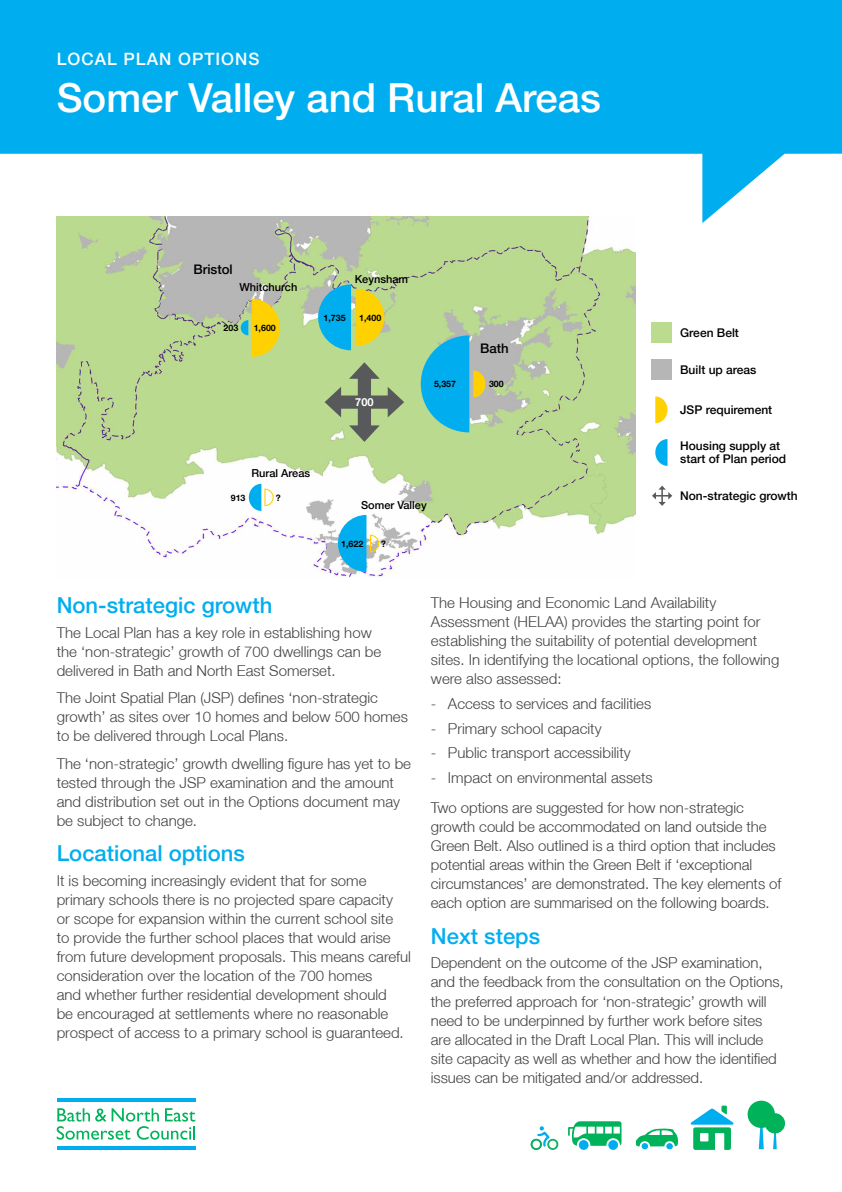
<style>
.page{position:relative;width:842px;height:1192px;background:#fff}
.page>*{position:absolute;margin:0;border:0;box-sizing:border-box;transform-origin:0 0}
.t1{font:500 40px "Helvetica Neue LT";color:#fff}
.t2{font:500 22px "Helvetica Neue LT";color:#00aeef}
.t3{font:500 17px "Helvetica Neue LT";letter-spacing:.06em;color:#fff}
.t4{font:300 15px/19px "Helvetica Neue LT";color:#414042}
.t5{font:500 13.2px "Helvetica Neue LT";color:#000}
.t6{font:500 12px/13px "Helvetica Neue LT";color:#000}
.t7{font:500 11px "Helvetica Neue LT";color:#000}
.t8{font:700 11px "Helvetica Neue LT";color:#fff}
.t9{font:700 8.8px "Helvetica Neue LT";color:#000}
</style>
<div class="page">
<svg style="left:0;top:0;width:842px;height:223px;fill:#00aeef"></svg>
<svg style="left:773px;top:1133px;width:4px;height:16px"></svg>
<div style="left:765px;top:1113px;width:20px;height:20px;background:#00b259;border-radius:50%"></div>
<svg style="left:759px;top:1128px;width:5px;height:21px"></svg>
<div style="left:747px;top:1101px;width:28px;height:27px;background:#00b259;border-radius:50%"></div>
<svg style="left:690px;top:1106px;width:43px;height:44px"></svg>
<div style="left:641px;top:1143px;width:8px;height:7px;background:#00aeef;border-radius:50%"></div>
<div style="left:641px;top:1142px;width:8px;height:8px;border:1px solid #fff;border-radius:50%"></div>
<div style="left:666px;top:1143px;width:7px;height:7px;background:#00aeef;border-radius:50%"></div>
<div style="left:665px;top:1142px;width:9px;height:8px;border:1px solid #fff;border-radius:50%"></div>
<svg style="left:568px;top:1121px;width:53px;height:25px"></svg>
<div style="left:608px;top:1140px;width:10px;height:10px;background:#00aeef;border-radius:50%"></div>
<div style="left:579px;top:1140px;width:10px;height:10px;background:#00aeef;border-radius:50%"></div>
<svg style="left:531px;top:1126px;width:27px;height:24px"></svg>
<div style="left:548px;top:1140px;width:9px;height:9px;border:1px solid #00b259;border-radius:50%"></div>
<div style="left:532px;top:1140px;width:9px;height:9px;border:1px solid #00b259;border-radius:50%"></div>
<svg style="left:636px;top:1129px;width:42px;height:18px"></svg>
<hr style="left:57px;top:1147px;width:138px;height:3px;background:#00aeef">
<hr style="left:57px;top:1098px;width:138px;height:3px;background:#00aeef">
<svg style="left:57px;top:1108px;width:138px;height:32px"></svg>
<img style="left:57px;top:217px;width:579px;height:361px">
<svg style="left:318px;top:284px;width:66px;height:66px;background:#84c28d"></svg>
<svg style="left:249px;top:484px;width:25px;height:27px"></svg>
<svg style="left:338px;top:515px;width:42px;height:57px"></svg>
<svg style="left:421px;top:335px;width:64px;height:97px;background:#4eb9ca"></svg>
<svg style="left:241px;top:299px;width:39px;height:58px;background:#d8ce44"></svg>
<div style="left:358px;top:373px;width:13px;height:58px;background:#58595b"></div>
<svg style="left:349px;top:362px;width:31px;height:17px"></svg>
<svg style="left:349px;top:425px;width:31px;height:17px"></svg>
<div style="left:336px;top:396px;width:57px;height:13px;background:#58595b"></div>
<svg style="left:325px;top:387px;width:16px;height:30px"></svg>
<svg style="left:388px;top:387px;width:16px;height:30px"></svg>
<svg style="left:652px;top:486px;width:20px;height:20px"></svg>
<svg style="left:655px;top:396px;width:12px;height:27px"></svg>
<svg style="left:655px;top:439px;width:12px;height:27px"></svg>
<div style="left:651px;top:323px;width:20px;height:20px;background:#bbdb8f"></div>
<div style="left:651px;top:360px;width:20px;height:20px;background:#b6b6b6"></div>
<p class="t3" style="left:57px;top:49px;width:204px">LOCAL PLAN OPTIONS</p>
<h1 class="t1" style="left:57px;top:73px;width:545px">Somer Valley and Rural Areas</h1>
<p class="t5" style="left:193px;top:261px;width:41px">Bristol</p>
<p class="t7" style="left:239px;top:281px;width:59px">Whitchurch</p>
<p class="t9" style="left:224px;top:322px;width:16px">203</p>
<p class="t9" style="left:254px;top:322px;width:24px">1,600</p>
<p class="t7" style="left:355px;top:272px;width:55px">Keynsham</p>
<p class="t9" style="left:324px;top:312px;width:24px">1,735</p>
<p class="t9" style="left:359px;top:312px;width:24px">1,400</p>
<p class="t8" style="left:355px;top:395px;width:20px">700</p>
<p class="t9" style="left:434px;top:378px;width:24px">5,357</p>
<p class="t7" style="left:251px;top:467px;width:60px">Rural Areas</p>
<p class="t9" style="left:231px;top:492px;width:16px">913</p>
<p class="t9" style="left:276px;top:492px;width:6px">?</p>
<p class="t7" style="left:361px;top:499px;width:67px">Somer Valley</p>
<p class="t9" style="left:341px;top:538px;width:24px">1,622</p>
<p class="t9" style="left:381px;top:538px;width:6px">?</p>
<p class="t5" style="left:480px;top:340px;width:30px">Bath</p>
<p class="t9" style="left:489px;top:378px;width:16px">300</p>
<p class="t6" style="left:680px;top:326px;width:60px">Green Belt</p>
<p class="t6" style="left:680px;top:363px;width:78px">Built up areas</p>
<p class="t6" style="left:680px;top:403px;width:94px">JSP requirement</p>
<p class="t6" style="left:680px;top:439px;width:108px">Housing supply at start of Plan period</p>
<p class="t6" style="left:680px;top:489px;width:119px">Non-strategic growth</p>
<h2 class="t2" style="left:57px;top:592px;width:217px">Non-strategic growth</h2>
<p class="t4" style="left:57px;top:623px;width:326px">The Local Plan has a key role in establishing how the ‘non-strategic’ growth of 700 dwellings can be delivered in Bath and North East Somerset.</p>
<p class="t4" style="left:57px;top:688px;width:353px">The Joint Spatial Plan (JSP) defines ‘non-strategic growth’ as sites over 10 homes and below 500 homes to be delivered through Local Plans.</p>
<p class="t4" style="left:57px;top:754px;width:356px">The ‘non-strategic’ growth dwelling figure has yet to be tested through the JSP examination and the amount and distribution set out in the Options document may be subject to change.</p>
<h2 class="t2" style="left:57px;top:841px;width:190px">Locational options</h2>
<p class="t4" style="left:57px;top:871px;width:356px">It is becoming increasingly evident that for some primary schools there is no projected spare capacity<br>or scope for expansion within the current school site<br>to provide the further school places that would arise from future development proposals. This means careful consideration over the location of the 700 homes<br>and whether further residential development should<br>be encouraged at settlements where no reasonable prospect of access to a primary school is guaranteed.</p>
<p class="t4" style="left:431px;top:593px;width:350px">The Housing and Economic Land Availability Assessment (HELAA) provides the starting point for establishing the suitability of potential development sites. In identifying the locational options, the following were also assessed:</p>
<p class="t4" style="left:431px;top:694px;width:222px">- Access to services and facilities</p>
<p class="t4" style="left:431px;top:718px;width:172px">- Primary school capacity</p>
<p class="t4" style="left:431px;top:743px;width:201px">- Public transport accessibility</p>
<p class="t4" style="left:431px;top:762px;width:315px;line-height:30.4px">- Impact on environmental assets<br>Two options are suggested for how non-strategic</p>
<p class="t4" style="left:431px;top:817px;width:352px">growth could be accommodated on land outside the Green Belt. Also outlined is a third option that includes potential areas within the Green Belt if ‘exceptional circumstances’ are demonstrated. The key elements of each option are summarised on the following boards.</p>
<h2 class="t2" style="left:431px;top:923px;width:111px">Next steps</h2>
<p class="t4" style="left:431px;top:953px;width:354px">Dependent on the outcome of the JSP examination, and the feedback from the consultation on the Options, the preferred approach for ‘non-strategic’ growth will need to be underpinned by further work before sites are allocated in the Draft Local Plan. This will include site capacity as well as whether and how the identified issues can be mitigated and/or addressed.</p>
</div>
